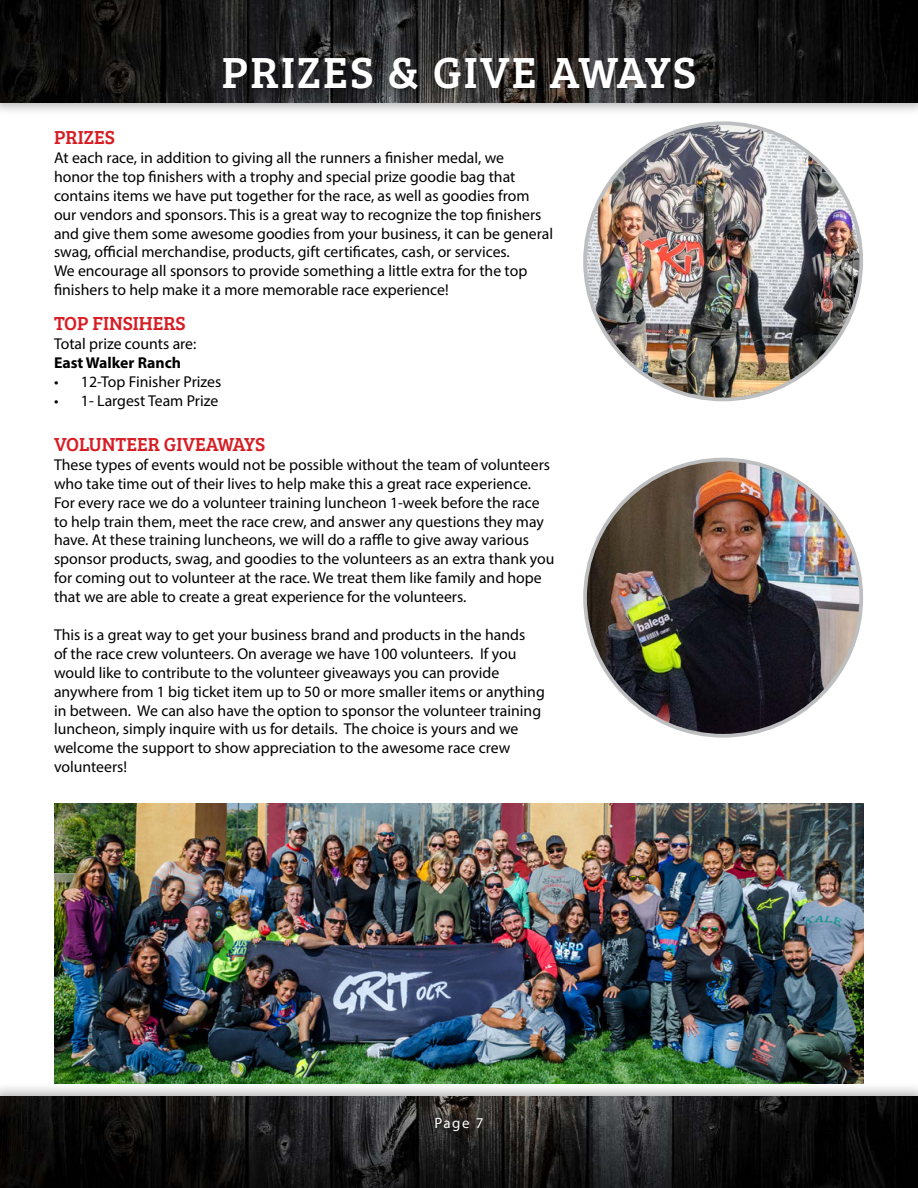
<style>
.page{position:relative;width:918px;height:1188px;background:#fff}
.page>*{position:absolute;margin:0;border:0;box-sizing:border-box;transform-origin:0 0}
.t1{font:45px "Bree Serif";letter-spacing:.05em;color:#fff}
.t2{font:19.5px "Bree Serif";color:#d71d24}
.t3{font:15.75px/18.9px "Myriad Pro";color:#000}
.t4{font:700 15.75px "Myriad Pro";color:#000}
.t5{font:15px "Myriad Pro";color:#fff}
</style>
<div class="page">
<div style="left:0;top:0;width:918px;height:117px;background:#000;opacity:.3"></div>
<img style="left:0;top:0;width:918px;height:103px">
<div style="left:0;top:1082px;width:918px;height:106px;background:#000;opacity:.3"></div>
<img style="left:0;top:1096px;width:918px;height:92px">
<div style="left:220px;top:55px;width:478px;height:39px;background:#000;opacity:.3"></div>
<img style="left:585px;top:460px;width:276px;height:276px;border-radius:138px">
<img style="left:585px;top:123px;width:276px;height:276px;border-radius:138px">
<img style="left:54px;top:803px;width:809px;height:280px">
<h1 class="t1" style="left:222px;top:40px;width:476px">PRIZES &amp; GIVE AWAYS</h1>
<p class="t2" style="left:54px;top:123px;width:62px">PRIZES</p>
<p class="t3" style="left:54px;top:148px;width:501px">At each race, in addition to giving all the runners a finisher medal, we<br>honor the top finishers with a trophy and special prize goodie bag that contains items we have put together for the race, as well as goodies from our vendors and sponsors. This is a great way to recognize the top finishers and give them some awesome goodies from your business, it can be general swag, official merchandise, products, gift certificates, cash, or services.<br>We encourage all sponsors to provide something a little extra for the top finishers to help make it a more memorable race experience!</p>
<p class="t2" style="left:54px;top:309px;width:133px">TOP FINSIHERS</p>
<p class="t3" style="left:54px;top:334px;width:144px">Total prize counts are:</p>
<p class="t4" style="left:54px;top:353px;width:129px">East Walker Ranch</p>
<p class="t3" style="left:54px;top:372px;width:169px">• 12-Top Finisher Prizes</p>
<p class="t3" style="left:54px;top:391px;width:166px">• 1- Largest Team Prize</p>
<p class="t2" style="left:54px;top:430px;width:213px">VOLUNTEER GIVEAWAYS</p>
<p class="t3" style="left:54px;top:455px;width:502px">These types of events would not be possible without the team of volunteers who take time out of their lives to help make this a great race experience.<br>For every race we do a volunteer training luncheon 1-week before the race to help train them, meet the race crew, and answer any questions they may have. At these training luncheons, we will do a raffle to give away various sponsor products, swag, and goodies to the volunteers as an extra thank you for coming out to volunteer at the race. We treat them like family and hope that we are able to create a great experience for the volunteers.</p>
<p class="t3" style="left:54px;top:625px;width:492px">This is a great way to get your business brand and products in the hands<br>of the race crew volunteers. On average we have 100 volunteers. If you would like to contribute to the volunteer giveaways you can provide anywhere from 1 big ticket item up to 50 or more smaller items or anything in between. We can also have the option to sponsor the volunteer training luncheon, simply inquire with us for details. The choice is yours and we welcome the support to show appreciation to the awesome race crew volunteers!</p>
<p class="t5" style="left:434px;top:1114px;width:51px">Page 7</p>
</div>
